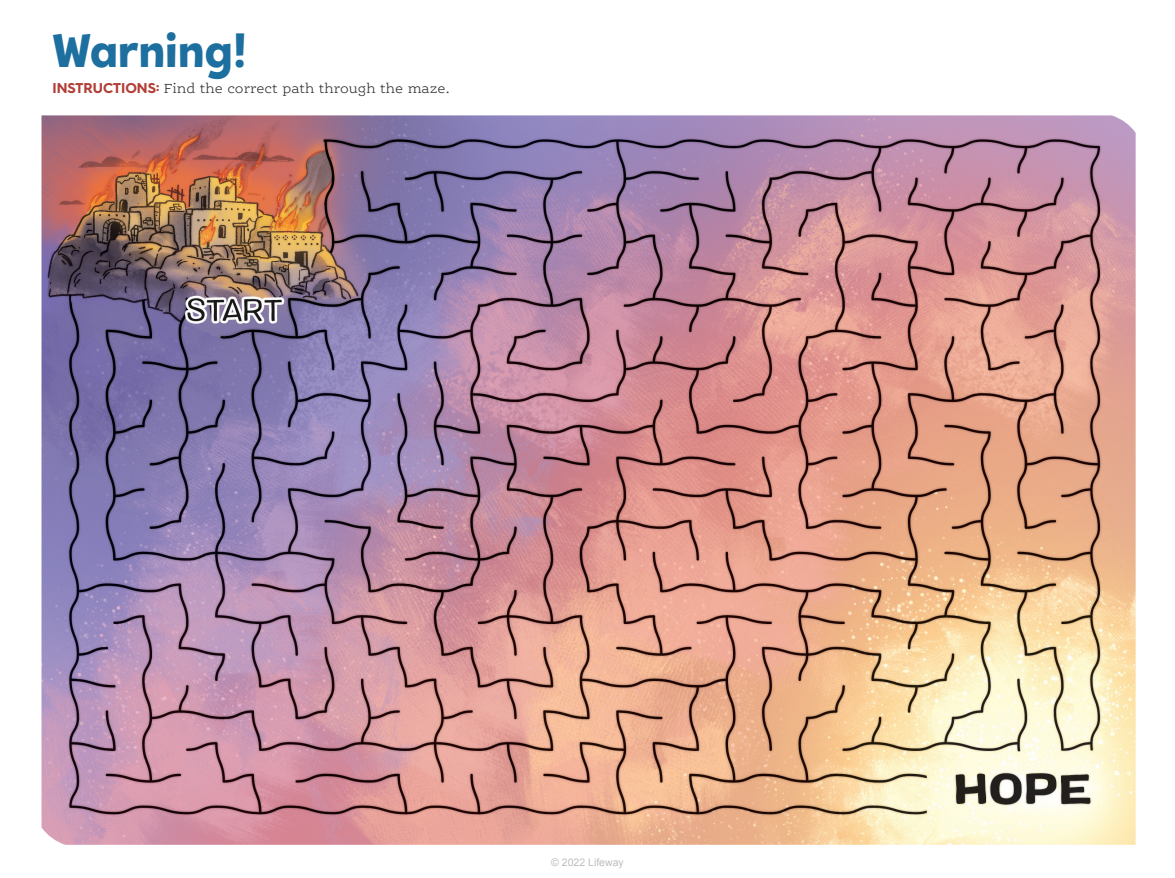
<style>
.page{position:relative;width:1175px;height:878px;background:#fff}
.page>*{position:absolute;margin:0;border:0;box-sizing:border-box;transform-origin:0 0}
.t1{font:800 48px "Tobi Pro";letter-spacing:.01em;color:#1d6f9f}
.t2{font:300 14.25px "Ernestine Pro";color:#312f30}
.t3{font:10.5px "Arial";color:#bfbfc4}
.s1{font-family:"Hurme Geometric Sans 4";font-weight:700;color:#b23e36}
</style>
<div class="page">
<img style="left:41px;top:115px;width:1094px;height:729px">
<h1 class="t1" style="left:52px;top:19px;width:196px">Warning!</h1>
<p class="t2" style="left:52px;top:80px;width:399px"><span class="s1">INSTRUCTIONS:</span> Find the correct path through the maze.</p>
<p class="t3" style="left:551px;top:855px;width:74px">© 2022 Lifeway</p>
</div>
